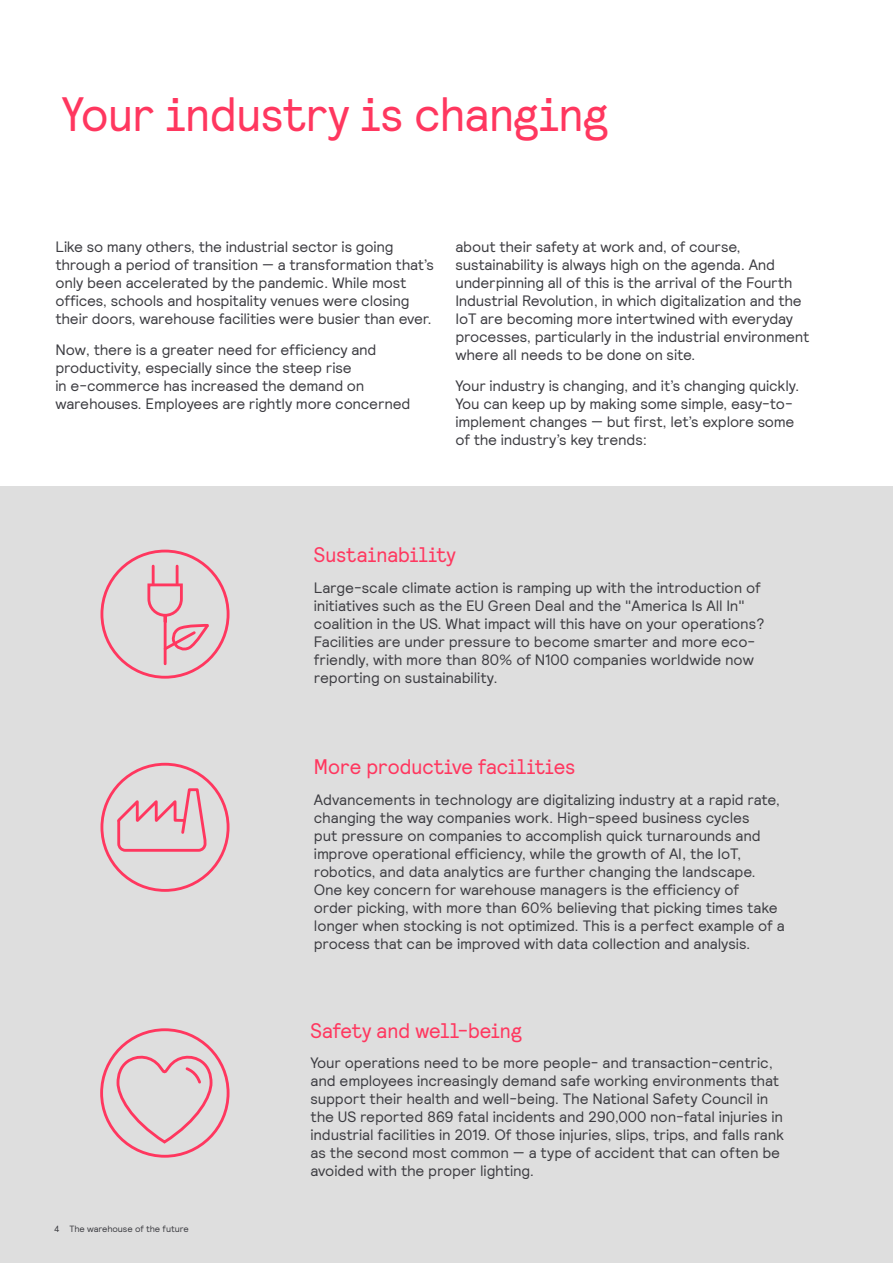
<style>
.page{position:relative;width:893px;height:1263px;background:#fff}
.page>*{position:absolute;margin:0;border:0;box-sizing:border-box;transform-origin:0 0}
.t1{font:48px "Signify Relative Faux";letter-spacing:-.01em;color:#ff375f}
.t2{font:21px "Signify Relative Faux";color:#ff375f}
.t3{font:15px/18px "Signify Relative";letter-spacing:-.01em;color:#3c3c41}
.t4{font:9px "Signify Relative";letter-spacing:-.01em;color:#3c3c41}
</style>
<div class="page">
<div style="left:0;top:486px;width:893px;height:777px;background:#dedede"></div>
<svg style="left:100px;top:550px;width:130px;height:129px"></svg>
<svg style="left:100px;top:763px;width:130px;height:129px"></svg>
<svg style="left:100px;top:1028px;width:130px;height:129px"></svg>
<h1 class="t1" style="left:62px;top:84px;width:548px">Your industry is changing</h1>
<p class="t3" style="left:55px;top:237px;width:380px">Like so many others, the industrial sector is going through a period of transition — a transformation that’s only been accelerated by the pandemic. While most offices, schools and hospitality venues were closing their doors, warehouse facilities were busier than ever.</p>
<p class="t3" style="left:55px;top:340px;width:356px">Now, there is a greater need for efficiency and productivity, especially since the steep rise<br>in e-commerce has increased the demand on warehouses. Employees are rightly more concerned</p>
<p class="t3" style="left:455px;top:237px;width:356px">about their safety at work and, of course, sustainability is always high on the agenda. And underpinning all of this is the arrival of the Fourth Industrial Revolution, in which digitalization and the IoT are becoming more intertwined with everyday processes, particularly in the industrial environment where all needs to be done on site.</p>
<p class="t3" style="left:455px;top:376px;width:345px">Your industry is changing, and it’s changing quickly.<br>You can keep up by making some simple, easy-to&shy;implement changes — but first, let’s explore some of the industry’s key trends:</p>
<h2 class="t2" style="left:314px;top:541px;width:144px">Sustainability</h2>
<p class="t3" style="left:314px;top:578px;width:452px">Large-scale climate action is ramping up with the introduction of initiatives such as the EU Green Deal and the "America Is All In" coalition in the US. What impact will this have on your operations?<br>Facilities are under pressure to become smarter and more eco&shy;friendly, with more than 80% of N100 companies worldwide now reporting on sustainability.</p>
<h2 class="t2" style="left:314px;top:753px;width:263px">More productive facilities</h2>
<p class="t3" style="left:314px;top:790px;width:472px">Advancements in technology are digitalizing industry at a rapid rate, changing the way companies work. High-speed business cycles<br>put pressure on companies to accomplish quick turnarounds and improve operational efficiency, while the growth of AI, the IoT, robotics, and data analytics are further changing the landscape.<br>One key concern for warehouse managers is the efficiency of<br>order picking, with more than 60% believing that picking times take longer when stocking is not optimized. This is a perfect example of a process that can be improved with data collection and analysis.</p>
<p class="t4" style="left:54px;top:1223px;width:136px">4 The warehouse of the future</p>
<h2 class="t2" style="left:310px;top:1017px;width:213px">Safety and well-being</h2>
<p class="t3" style="left:310px;top:1054px;width:475px">Your operations need to be more people- and transaction-centric, and employees increasingly demand safe working environments that support their health and well-being. The National Safety Council in the US reported 869 fatal incidents and 290,000 non-fatal injuries in industrial facilities in 2019. Of those injuries, slips, trips, and falls rank as the second most common — a type of accident that can often be avoided with the proper lighting.</p>
</div>
